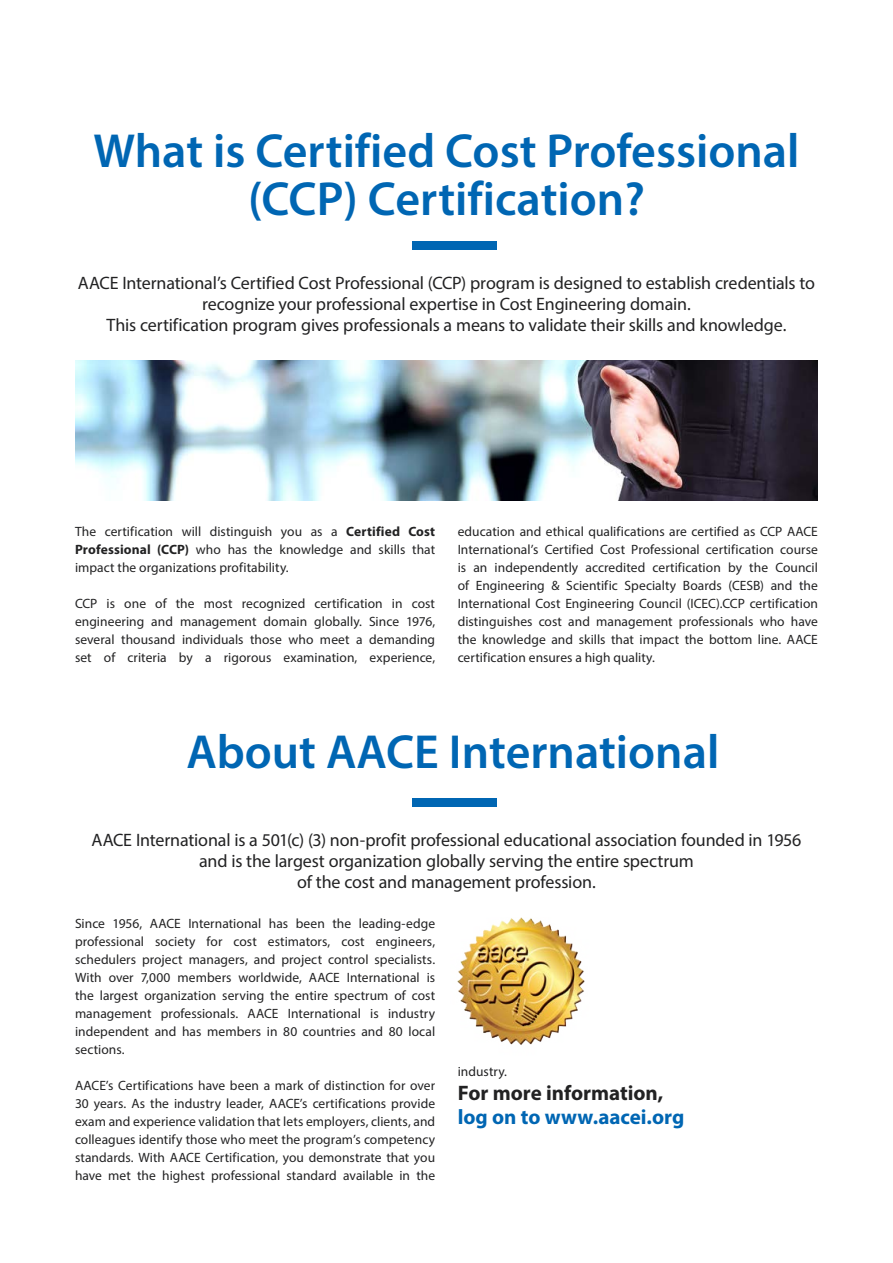
<style>
.page{position:relative;width:893px;height:1263px;background:#fff}
.page>*{position:absolute;margin:0;border:0;box-sizing:border-box;transform-origin:0 0}
.t1{font:600 48px/48px "Myriad Pro";color:#0066b3;text-align:center}
.t2{font:700 21px "Myriad Pro";color:#0066b3}
.t3{font:700 21px "Myriad Pro";color:#222223}
.t4{font:18px/21px "Myriad Pro";letter-spacing:-.01em;color:#222223;text-align:center}
.t5{font:13.5px/18px "Myriad Pro";letter-spacing:.005em;color:#222223;text-align:justify}
.s1{font-weight:700}
</style>
<div class="page">
<img style="left:75px;top:360px;width:743px;height:141px">
<div style="left:412px;top:241px;width:84px;height:9px;background:#0066b3"></div>
<div style="left:412px;top:798px;width:84px;height:9px;background:#0066b3"></div>
<img style="left:457px;top:917px;width:128px;height:128px">
<h1 class="t1" style="left:93px;top:125px;width:708px">What is Certified Cost Professional (CCP) Certification?</h1>
<p class="t4" style="left:78px;top:272px;width:739px">AACE International’s Certified Cost Professional (CCP) program is designed to establish credentials to recognize your professional expertise in Cost Engineering domain.<br>This certification program gives professionals a means to validate their skills and knowledge.</p>
<p class="t5" style="left:75px;top:522px;width:362px">The certification will distinguish you as a <span class="s1">Certified Cost Professional (CCP)</span> who has the knowledge and skills that impact the organizations profitability.</p>
<p class="t5" style="left:75px;top:594px;width:362px">CCP is one of the most recognized certification in cost engineering and management domain globally. Since 1976, several thousand individuals those who meet a demanding set of criteria by a rigorous examination, experience,</p>
<p class="t5" style="left:458px;top:522px;width:362px">education and ethical qualifications are certified as CCP AACE International’s Certified Cost Professional certification course is an independently accredited certification by the Council of Engineering &amp; Scientific Specialty Boards (CESB) and the International Cost Engineering Council (ICEC).CCP certification distinguishes cost and management professionals who have the knowledge and skills that impact the bottom line. AACE certification ensures a high quality.</p>
<h1 class="t1" style="left:186px;top:726px;width:534px">About AACE International</h1>
<h3 class="t4" style="left:92px;top:829px;width:711px">AACE International is a 501(c) (3) non-profit professional educational association founded in 1956 and is the largest organization globally serving the entire spectrum<br>of the cost and management profession.</h3>
<p class="t5" style="left:75px;top:914px;width:362px">Since 1956, AACE International has been the leading-edge professional society for cost estimators, cost engineers, schedulers project managers, and project control specialists.<br>With over 7,000 members worldwide, AACE International is the largest organization serving the entire spectrum of cost management professionals. AACE International is industry independent and has members in 80 countries and 80 local sections.</p>
<p class="t5" style="left:75px;top:1076px;width:362px">AACE’s Certifications have been a mark of distinction for over 30 years. As the industry leader, AACE’s certifications provide exam and experience validation that lets employers, clients, and colleagues identify those who meet the program’s competency standards. With AACE Certification, you demonstrate that you have met the highest professional standard available in the</p>
<p class="t5" style="left:458px;top:1062px;width:51px">industry.</p>
<h2 class="t3" style="left:458px;top:1079px;width:207px">For more information,</h2>
<h2 class="t2" style="left:458px;top:1103px;width:228px">log on to www.aacei.org</h2>
</div>
